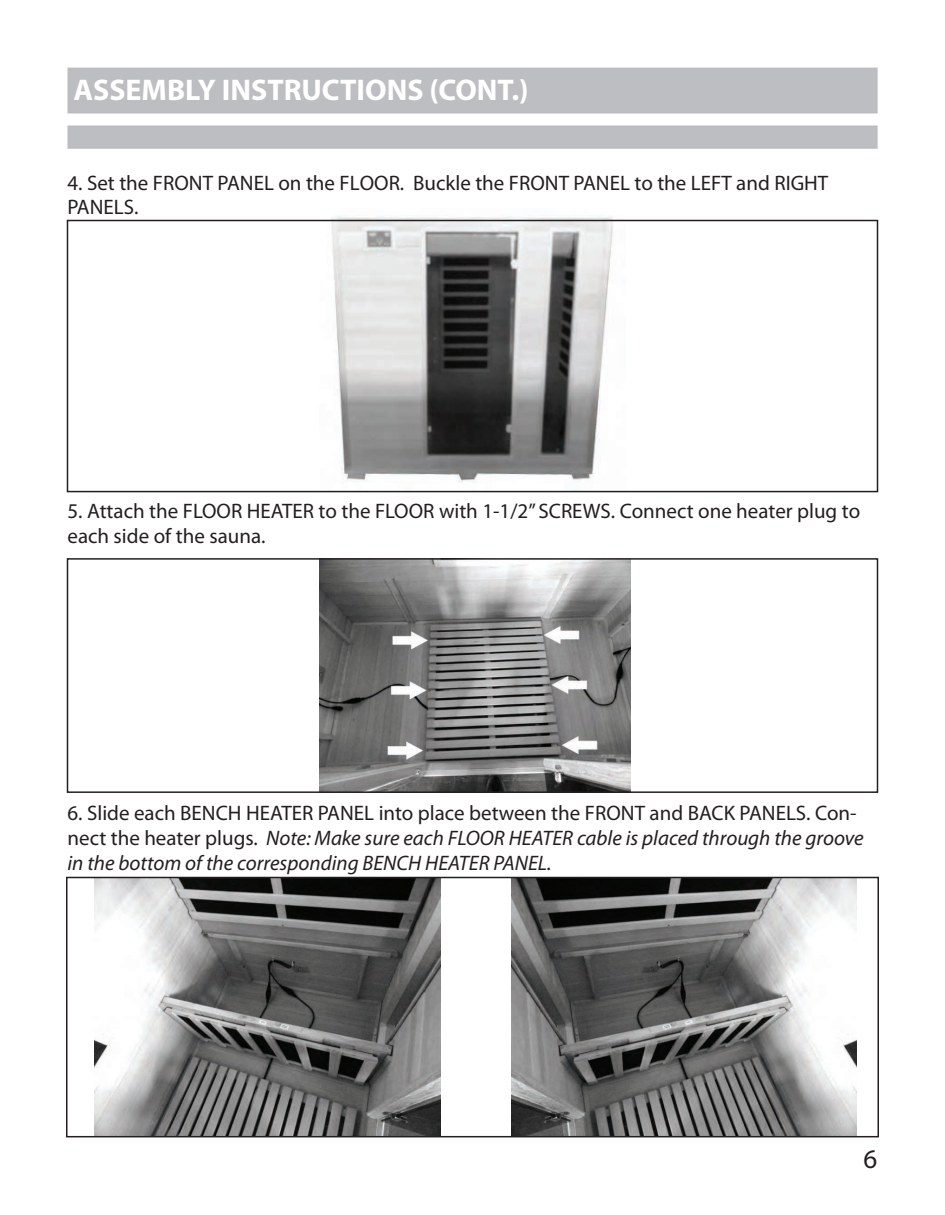
<style>
.page{position:relative;width:945px;height:1215px;background:#fff}
.page>*{position:absolute;margin:0;border:0;box-sizing:border-box;transform-origin:0 0}
.t1{font:700 30px "Myriad Pro";color:#fff}
.t2{font:27px "Myriad Pro";color:#231f20}
.t3{font:italic 21px/25.2px "Myriad Pro";color:#231f20}
.t4{font:21px/24.3px "Myriad Pro";color:#231f20}
.s1{font-style:normal}
</style>
<div class="page">
<img style="left:66px;top:67px;width:813px;height:1071px">
<img style="left:320px;top:209px;width:305px;height:280px">
<img style="left:94px;top:880px;width:346px;height:254px">
<img style="left:511px;top:880px;width:346px;height:254px">
<img style="left:320px;top:561px;width:311px;height:229px">
<div style="left:67px;top:220px;width:811px;height:272px;border:2px solid #231f20"></div>
<div style="left:67px;top:558px;width:811px;height:235px;border:2px solid #231f20"></div>
<div style="left:66px;top:877px;width:813px;height:260px;border:2px solid #231f20"></div>
<p class="t1" style="left:74px;top:70px;width:457px">ASSEMBLY INSTRUCTIONS (CONT.)</p>
<p class="t4" style="left:68px;top:171px;width:762px">4. Set the FRONT PANEL on the FLOOR. Buckle the FRONT PANEL to the LEFT and RIGHT<br>PANELS.</p>
<p class="t4" style="left:68px;top:498px;width:794px;line-height:25.2px">5. Attach the FLOOR HEATER to the FLOOR with 1-1/2” SCREWS. Connect one heater plug to each side of the sauna.</p>
<p class="t3" style="left:68px;top:800px;width:798px"><span class="s1">6. Slide each BENCH HEATER PANEL into place between the FRONT and BACK PANELS. Con&shy;nect the heater plugs.</span> Note: Make sure each FLOOR HEATER cable is placed through the groove in the bottom of the corresponding BENCH HEATER PANEL.</p>
<p class="t2" style="left:864px;top:1142px;width:15px">6</p>
</div>
